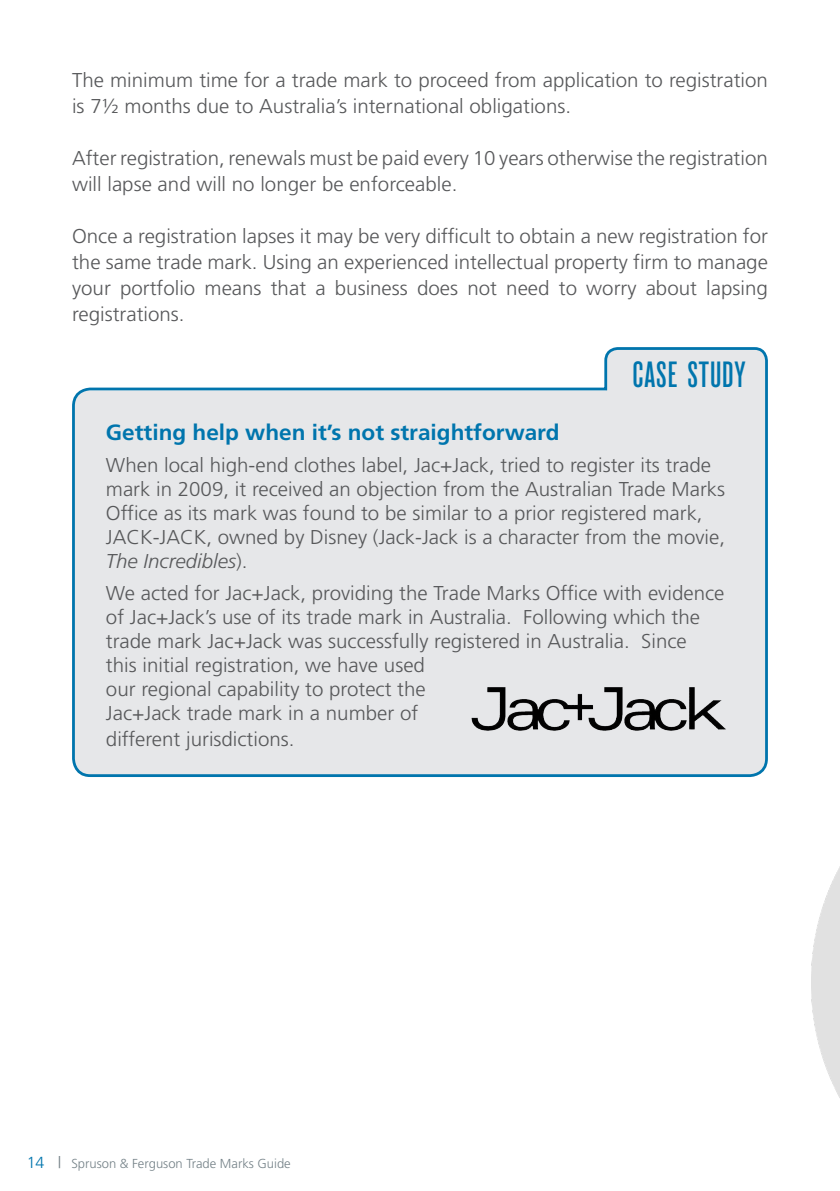
<style>
.page{position:relative;width:840px;height:1191px;background:#fff}
.page>*{position:absolute;margin:0;border:0;box-sizing:border-box;transform-origin:0 0}
.Top_Tip_body{font:500 36.4px "Reforma Grotesk";letter-spacing:.025em;color:#0075ad}
.Trade_Marks_Guide{font:700 22px "Frutiger";color:#0075ad}
.Trade_Marks_Guide-2{font:300 20px/24px "Frutiger";color:#57585a}
.t1{font:300 13px "Frutiger";color:#758288}
.s1{font-style:italic}
.s2{font-size:16px;color:#0075ad}
.s3{font-size:16px}
</style>
<div class="page">
<svg style="left:72px;top:347px;width:696px;height:430px;background:#e3e6e9"></svg>
<img style="left:465px;top:679px;width:267px;height:58px">
<img style="left:811px;top:868px;width:28px;height:229px">
<p class="Trade_Marks_Guide-2" style="left:72px;top:67px;width:697px;line-height:26px">The minimum time for a trade mark to proceed from application to registration is 7½ months due to Australia’s international obligations.</p>
<p class="Trade_Marks_Guide-2" style="left:72px;top:145px;width:696px;line-height:26px">After registration, renewals must be paid every 10 years otherwise the registration will lapse and will no longer be enforceable.</p>
<p class="Trade_Marks_Guide-2" style="left:72px;top:223px;width:697px;line-height:26px;text-align:justify">Once a registration lapses it may be very difficult to obtain a new registration for the same trade mark. Using an experienced intellectual property firm to manage your portfolio means that a business does not need to worry about lapsing registrations.</p>
<p class="Top_Tip_body" style="left:632px;top:355px;width:115px">CASE STUDY</p>
<p class="Trade_Marks_Guide" style="left:106px;top:419px;width:455px">Getting help when it’s not straightforward</p>
<p class="Trade_Marks_Guide-2" style="left:106px;top:453px;width:620px">When local high-end clothes label, Jac+Jack, tried to register its trade mark in 2009, it received an objection from the Australian Trade Marks Office as its mark was found to be similar to a prior registered mark, JACK-JACK, owned by Disney (Jack-Jack is a character from the movie, <span class="s1">The Incredibles</span>).</p>
<p class="Trade_Marks_Guide-2" style="left:106px;top:581px;width:619px">We acted for Jac+Jack, providing the Trade Marks Office with evidence of Jac+Jack’s use of its trade mark in Australia. Following which the trade mark Jac+Jack was successfully registered in Australia. Since<br>this initial registration, we have used<br>our regional capability to protect the<br>Jac+Jack trade mark in a number of</p>
<p class="Trade_Marks_Guide-2" style="left:106px;top:727px;width:190px">different jurisdictions.</p>
<p class="t1" style="left:27px;top:1155px;width:265px"><span class="s2">14</span> <span class="s3">|</span> Spruson &amp; Ferguson Trade Marks Guide</p>
</div>
